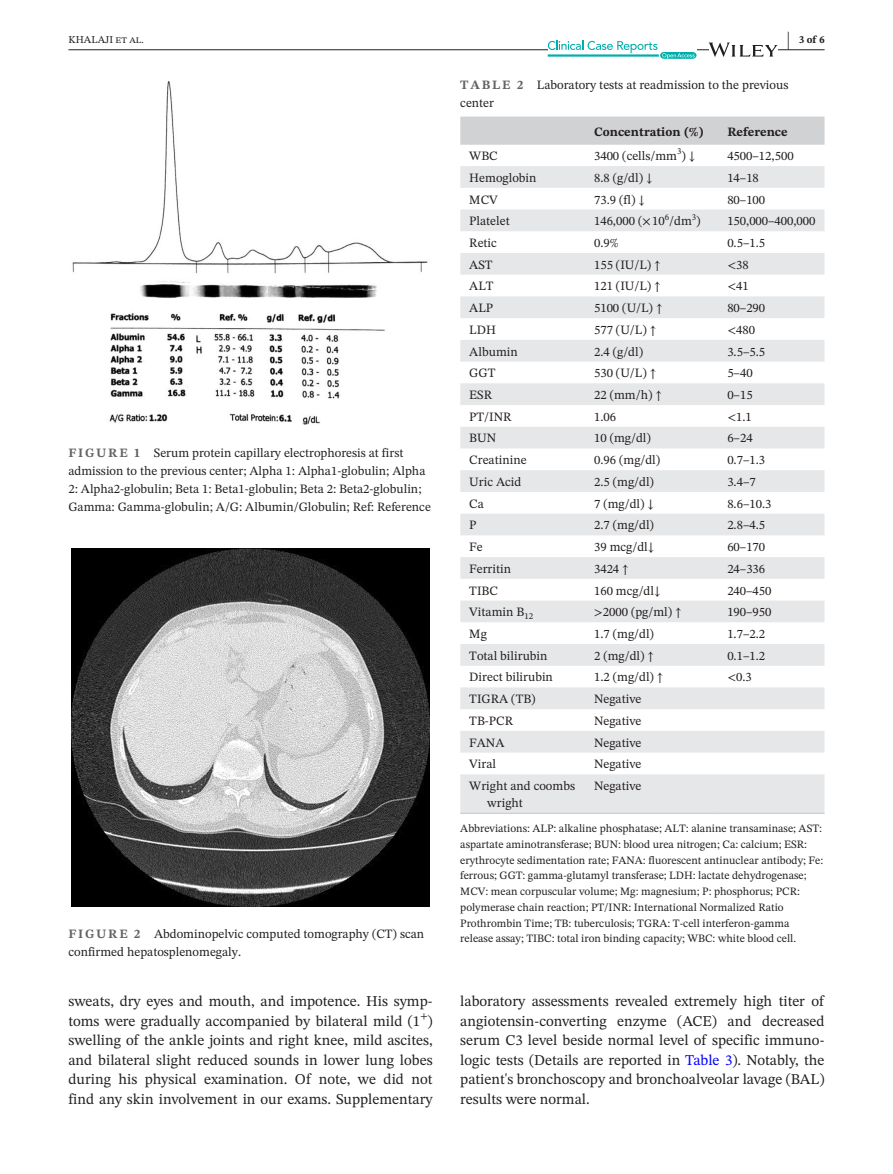
<style>
.page{position:relative;width:893px;height:1174px;background:#fff}
.page>*{position:absolute;margin:0;border:0;box-sizing:border-box;transform-origin:0 0}
.t1{font:700 21px "STIX Two Text";color:#231f20;scale:.42 1}
.t2{font:15px/19.5px "STIX Two Text";color:#231f20;text-align:justify}
.t3{font:12.75px/18px "STIX Two Text";color:#231f20}
.t4{font:700 12.75px "STIX Two Text";color:#231f20}
.t5{font:11.25px/15.8px "STIX Two Text";color:#231f20}
.t6{font:10.5px "STIX Two Text";color:#231f20}
.t7{font:700 10.5px "STIX Two Text";color:#231f20}
.t8{font:10.5px "STIX";color:#231f20}
.t9{font:8.85px "STIX Two Text";color:#231f20}
.s1{font-weight:700;color:#636366}
.s2{font-family:"STIX"}
.s3{color:#00f}
</style>
<div class="page">
<hr style="left:68px;top:49px;width:756px;height:1px;background:#231f20">
<svg style="left:548px;top:41px;width:148px;height:18px"></svg>
<svg style="left:709px;top:43px;width:68px;height:14px"></svg>
<img style="left:72px;top:81px;width:356px;height:344px">
<div style="left:68px;top:548px;width:365px;height:358px;background:linear-gradient(to bottom,#fff,#fff)"></div>
<img style="left:72px;top:548px;width:357px;height:358px">
<div style="left:460px;top:117px;width:364px;height:28px;background:#d1d2d4"></div>
<svg style="left:460px;top:166px;width:364px;height:646px;fill:#e6e7e9"></svg>
<hr style="left:460px;top:812px;width:125px;height:2px;background:#d1d2d4">
<hr style="left:585px;top:812px;width:133px;height:2px;background:#d1d2d4">
<hr style="left:718px;top:812px;width:106px;height:2px;background:#d1d2d4">
<h1 class="t1" style="left:787px;top:24px;width:8px">|</h1>
<p class="t6" style="left:68px;top:32px;width:77px">KHALAJI et al.</p>
<p class="t7" style="left:799px;top:32px;width:27px">3 of 6</p>
<p class="t3" style="left:460px;top:75px;width:330px"><span class="s1">TABLE 2</span> Laboratory tests at readmission to the previous center</p>
<p class="t4" style="left:594px;top:122px;width:111px">Concentration (%)</p>
<p class="t4" style="left:727px;top:122px;width:62px">Reference</p>
<p class="t3" style="left:469px;top:147px;width:30px">WBC</p>
<p class="t3" style="left:594px;top:147px;width:103px">3400 (cells/mm ) <span class="s2">↓</span></p>
<p class="t9" style="left:677px;top:145px;width:6px">3</p>
<p class="t3" style="left:727px;top:147px;width:68px">4500–12,500</p>
<p class="t3" style="left:68px;top:444px;width:364px"><span class="s1">FIGURE 1</span> Serum protein capillary electrophoresis at first admission to the previous center; Alpha 1: Alpha1-globulin; Alpha 2: Alpha2-globulin; Beta 1: Beta1-globulin; Beta 2: Beta2-globulin; Gamma: Gamma-globulin; A/G: Albumin/Globulin; Ref: Reference</p>
<p class="t3" style="left:68px;top:925px;width:357px"><span class="s1">FIGURE 2</span> Abdominopelvic computed tomography (CT) scan confirmed hepatosplenomegaly.</p>
<p class="t2" style="left:68px;top:991px;width:366px">sweats, dry eyes and mouth, and impotence. His symp&shy;toms were gradually accompanied by bilateral mild (1</p>
<p class="t8" style="left:420px;top:1008px;width:9px">+</p>
<p class="t2" style="left:68px;top:1011px;width:366px;text-indent:359px">) swelling of the ankle joints and right knee, mild ascites, and bilateral slight reduced sounds in lower lung lobes during his physical examination. Of note, we did not find any skin involvement in our exams. Supplementary</p>
<p class="t3" style="left:469px;top:168px;width:69px">Hemoglobin</p>
<p class="t3" style="left:594px;top:168px;width:60px">8.8 (g/dl) <span class="s2">↓</span></p>
<p class="t3" style="left:727px;top:168px;width:33px">14–18</p>
<p class="t3" style="left:469px;top:190px;width:30px">MCV</p>
<p class="t3" style="left:594px;top:190px;width:52px">73.9 (fl) <span class="s2">↓</span></p>
<p class="t3" style="left:727px;top:190px;width:39px">80–100</p>
<p class="t3" style="left:469px;top:212px;width:42px">Platelet</p>
<p class="t3" style="left:594px;top:212px;width:108px">146,000 (<span class="s2">×</span>10<sup>6</sup>/dm )</p>
<p class="t9" style="left:692px;top:210px;width:6px">3</p>
<p class="t3" style="left:727px;top:212px;width:90px">150,000–400,000</p>
<p class="t3" style="left:469px;top:234px;width:29px">Retic</p>
<p class="t3" style="left:594px;top:234px;width:26px">0.9%</p>
<p class="t3" style="left:727px;top:234px;width:39px">0.5–1.5</p>
<p class="t3" style="left:469px;top:255px;width:25px">AST</p>
<p class="t3" style="left:594px;top:255px;width:68px">155 (IU/L) <span class="s2">↑</span></p>
<p class="t3" style="left:727px;top:255px;width:23px"><span class="s2">&lt;</span>38</p>
<p class="t3" style="left:469px;top:277px;width:26px">ALT</p>
<p class="t3" style="left:594px;top:277px;width:68px">121 (IU/L) <span class="s2">↑</span></p>
<p class="t3" style="left:727px;top:277px;width:23px"><span class="s2">&lt;</span>41</p>
<p class="t3" style="left:469px;top:299px;width:25px">ALP</p>
<p class="t3" style="left:594px;top:299px;width:70px">5100 (U/L) <span class="s2">↑</span></p>
<p class="t3" style="left:727px;top:299px;width:39px">80–290</p>
<p class="t3" style="left:469px;top:320px;width:28px">LDH</p>
<p class="t3" style="left:594px;top:320px;width:64px">577 (U/L) <span class="s2">↑</span></p>
<p class="t3" style="left:727px;top:320px;width:29px"><span class="s2">&lt;</span>480</p>
<p class="t3" style="left:469px;top:342px;width:50px">Albumin</p>
<p class="t3" style="left:594px;top:342px;width:51px">2.4 (g/dl)</p>
<p class="t3" style="left:727px;top:342px;width:39px">3.5–5.5</p>
<p class="t3" style="left:469px;top:364px;width:28px">GGT</p>
<p class="t3" style="left:594px;top:364px;width:64px">530 (U/L) <span class="s2">↑</span></p>
<p class="t3" style="left:727px;top:364px;width:27px">5–40</p>
<p class="t3" style="left:469px;top:386px;width:24px">ESR</p>
<p class="t3" style="left:594px;top:386px;width:69px">22 (mm/h) <span class="s2">↑</span></p>
<p class="t3" style="left:727px;top:386px;width:27px">0–15</p>
<p class="t3" style="left:469px;top:407px;width:44px">PT/INR</p>
<p class="t3" style="left:594px;top:407px;width:24px">1.06</p>
<p class="t3" style="left:727px;top:407px;width:26px"><span class="s2">&lt;</span>1.1</p>
<p class="t3" style="left:469px;top:429px;width:28px">BUN</p>
<p class="t3" style="left:594px;top:429px;width:58px">10 (mg/dl)</p>
<p class="t3" style="left:727px;top:429px;width:27px">6–24</p>
<p class="t3" style="left:469px;top:451px;width:59px">Creatinine</p>
<p class="t3" style="left:594px;top:451px;width:68px">0.96 (mg/dl)</p>
<p class="t3" style="left:727px;top:451px;width:39px">0.7–1.3</p>
<p class="t3" style="left:469px;top:472px;width:54px">Uric Acid</p>
<p class="t3" style="left:594px;top:472px;width:61px">2.5 (mg/dl)</p>
<p class="t3" style="left:727px;top:472px;width:30px">3.4–7</p>
<p class="t3" style="left:469px;top:494px;width:16px">Ca</p>
<p class="t3" style="left:594px;top:494px;width:62px">7 (mg/dl) <span class="s2">↓</span></p>
<p class="t3" style="left:727px;top:494px;width:46px">8.6–10.3</p>
<p class="t3" style="left:469px;top:516px;width:9px">P</p>
<p class="t3" style="left:594px;top:516px;width:61px">2.7 (mg/dl)</p>
<p class="t3" style="left:727px;top:516px;width:39px">2.8–4.5</p>
<p class="t3" style="left:469px;top:538px;width:15px">Fe</p>
<p class="t3" style="left:594px;top:538px;width:62px">39 mcg/dl<span class="s2">↓</span></p>
<p class="t3" style="left:727px;top:538px;width:39px">60–170</p>
<p class="t3" style="left:469px;top:559px;width:43px">Ferritin</p>
<p class="t3" style="left:594px;top:559px;width:36px">3424 <span class="s2">↑</span></p>
<p class="t3" style="left:727px;top:559px;width:39px">24–336</p>
<p class="t3" style="left:469px;top:581px;width:30px">TIBC</p>
<p class="t3" style="left:594px;top:581px;width:68px">160 mcg/dl<span class="s2">↓</span></p>
<p class="t3" style="left:727px;top:581px;width:46px">240–450</p>
<p class="t3" style="left:469px;top:603px;width:65px">Vitamin B<sub>12</sub></p>
<p class="t3" style="left:594px;top:603px;width:89px"><span class="s2">&gt;</span>2000 (pg/ml) <span class="s2">↑</span></p>
<p class="t3" style="left:727px;top:603px;width:46px">190–950</p>
<p class="t3" style="left:469px;top:624px;width:19px">Mg</p>
<p class="t3" style="left:594px;top:624px;width:61px">1.7 (mg/dl)</p>
<p class="t3" style="left:727px;top:624px;width:39px">1.7–2.2</p>
<p class="t3" style="left:469px;top:646px;width:80px">Total bilirubin</p>
<p class="t3" style="left:594px;top:646px;width:62px">2 (mg/dl) <span class="s2">↑</span></p>
<p class="t3" style="left:727px;top:646px;width:39px">0.1–1.2</p>
<p class="t3" style="left:469px;top:668px;width:85px">Direct bilirubin</p>
<p class="t3" style="left:594px;top:668px;width:71px">1.2 (mg/dl) <span class="s2">↑</span></p>
<p class="t3" style="left:727px;top:668px;width:26px"><span class="s2">&lt;</span>0.3</p>
<p class="t3" style="left:469px;top:690px;width:68px">TIGRA (TB)</p>
<p class="t3" style="left:594px;top:690px;width:49px">Negative</p>
<p class="t3" style="left:469px;top:711px;width:45px">TB-PCR</p>
<p class="t3" style="left:594px;top:711px;width:49px">Negative</p>
<p class="t3" style="left:469px;top:733px;width:37px">FANA</p>
<p class="t3" style="left:594px;top:733px;width:49px">Negative</p>
<p class="t3" style="left:469px;top:755px;width:28px">Viral</p>
<p class="t3" style="left:594px;top:755px;width:49px">Negative</p>
<p class="t3" style="left:487px;top:777px;width:89px;line-height:17.2px;text-indent:-18px">Wright and coombs wright</p>
<p class="t3" style="left:594px;top:776px;width:49px">Negative</p>
<p class="t5" style="left:460px;top:820px;width:364px">Abbreviations: ALP: alkaline phosphatase; ALT: alanine transaminase; AST: aspartate aminotransferase; BUN: blood urea nitrogen; Ca: calcium; ESR: erythrocyte sedimentation rate; FANA: fluorescent antinuclear antibody; Fe: ferrous; GGT: gamma-glutamyl transferase; LDH: lactate dehydrogenase; MCV: mean corpuscular volume; Mg: magnesium; P: phosphorus; PCR: polymerase chain reaction; PT/INR: International Normalized Ratio Prothrombin Time; TB: tuberculosis; TGRA: T-cell interferon-gamma release assay; TIBC: total iron binding capacity; WBC: white blood cell.</p>
<p class="t2" style="left:460px;top:991px;width:366px">laboratory assessments revealed extremely high titer of angiotensin-converting enzyme (ACE) and decreased serum C3 level beside normal level of specific immuno&shy;logic tests (Details are reported in <span class="s3">Table 3</span>). Notably, the patient's bronchoscopy and bronchoalveolar lavage (BAL) results were normal.</p>
</div>
